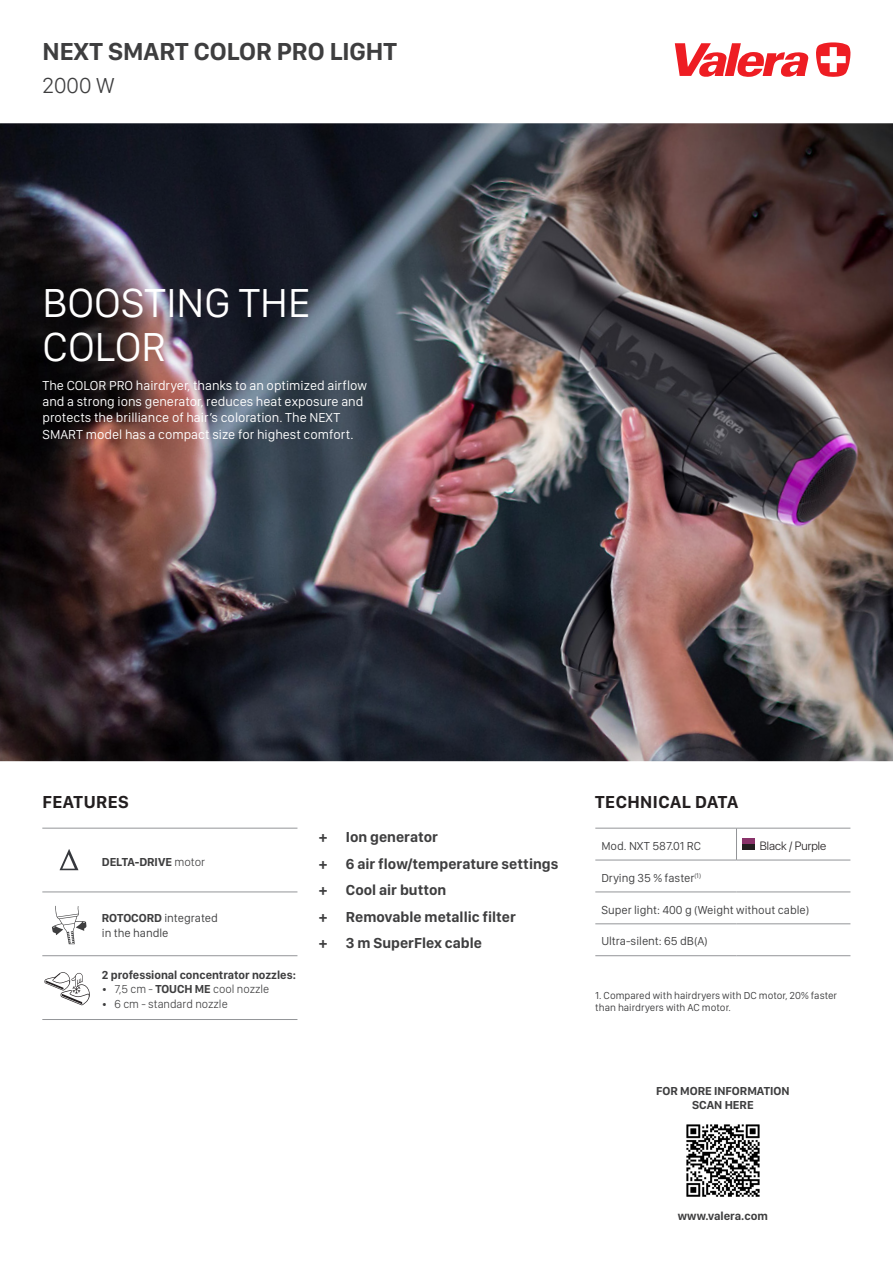
<style>
.page{position:relative;width:893px;height:1263px;background:#fff}
.page>*{position:absolute;margin:0;border:0;box-sizing:border-box;transform-origin:0 0}
.t1{font:42px/43.8px "SF Compact Display";color:#fff}
.t2{font:700 25.5px "SF Compact Display";color:#3e3e3f}
.t3{font:300 22.5px "SF Compact Display";color:#3e3e3f}
.Heading_1_-_left{font:700 18px "SF Compact Display";letter-spacing:.025em;color:#231f20}
.t4{font:700 15px "SF Compact Display";color:#3e3e3f}
.Body_text_1_-_left{font:13.5px/16.2px "SF Compact Display";color:#fff}
.Body_text_1_-_left-2{font:12px "SF Compact Display";color:#3e3e3f}
.Body_text_1_-_left-3{font:700 12px "SF Compact Display";color:#3e3e3f}
.t5{font:300 12px "SF Compact Display";color:#3e3e3f}
.Small_Body_Text_left{font:300 12px "SF Pro Display";color:#231f20}
.Body_text_1_-_left-4{font:10.5px/12.6px "SF Compact Display";color:#3e3e3f}
.s1{font-weight:300}
.s2{font-weight:700}
</style>
<div class="page">
<img style="left:0;top:123px;width:893px;height:638px">
<svg style="left:675px;top:43px;width:133px;height:34px"></svg>
<svg style="left:816px;top:42px;width:35px;height:35px"></svg>
<hr style="left:595px;top:828px;width:141px;height:1px;background:#939598">
<hr style="left:736px;top:828px;width:114px;height:1px;background:#939598">
<hr style="left:736px;top:828px;width:1px;height:32px;background:#939598">
<hr style="left:595px;top:860px;width:141px;height:1px;background:#939598">
<hr style="left:736px;top:860px;width:114px;height:1px;background:#939598">
<hr style="left:595px;top:892px;width:141px;height:1px;background:#939598">
<hr style="left:736px;top:892px;width:114px;height:1px;background:#939598">
<hr style="left:595px;top:923px;width:141px;height:1px;background:#939598">
<hr style="left:736px;top:923px;width:114px;height:1px;background:#939598">
<hr style="left:595px;top:955px;width:141px;height:1px;background:#939598">
<hr style="left:736px;top:955px;width:114px;height:1px;background:#939598">
<div style="left:742px;top:838px;width:13px;height:12px;background:#231f20"></div>
<div style="left:742px;top:838px;width:13px;height:6px;background:#89336a"></div>
<hr style="left:42px;top:828px;width:255px;height:1px;background:#939598">
<hr style="left:42px;top:892px;width:255px;height:1px;background:#939598">
<hr style="left:42px;top:955px;width:255px;height:1px;background:#939598">
<hr style="left:42px;top:1019px;width:255px;height:1px;background:#939598">
<img style="left:686px;top:1124px;width:74px;height:73px">
<svg style="left:45px;top:972px;width:45px;height:33px"></svg>
<svg style="left:52px;top:906px;width:34px;height:38px"></svg>
<svg style="left:60px;top:849px;width:18px;height:21px"></svg>
<p class="t2" style="left:43px;top:36px;width:356px">NEXT SMART COLOR PRO LIGHT</p>
<p class="t3" style="left:42px;top:72px;width:74px">2000 W</p>
<p class="t1" style="left:43px;top:284px;width:269px">BOOSTING THE<br>COLOR</p>
<p class="Body_text_1_-_left" style="left:43px;top:378px;width:326px">The COLOR PRO hairdryer, thanks to an optimized airflow and a strong ions generator, reduces heat exposure and protects the brilliance of hair’s coloration. The NEXT SMART model has a compact size for highest comfort.</p>
<p class="Heading_1_-_left" style="left:43px;top:791px;width:88px">FEATURES</p>
<p class="Heading_1_-_left" style="left:595px;top:791px;width:144px">TECHNICAL DATA</p>
<p class="Body_text_1_-_left-3" style="left:102px;top:854px;width:105px">DELTA-DRIVE <span class="s1">motor</span></p>
<p class="Body_text_1_-_left-2" style="left:102px;top:911px;width:118px"><span class="s2">ROTOCORD</span> integrated</p>
<p class="Body_text_1_-_left-2" style="left:102px;top:925px;width:68px">in the handle</p>
<p class="Body_text_1_-_left-3" style="left:102px;top:967px;width:196px">2 professional concentrator nozzles:</p>
<p class="t5" style="left:102px;top:982px;width:169px">• 7,5 cm - <span class="s2">TOUCH ME</span> cool nozzle</p>
<p class="t5" style="left:102px;top:996px;width:127px">• 6 cm - standard nozzle</p>
<p class="t4" style="left:319px;top:828px;width:120px">+ Ion generator</p>
<p class="t4" style="left:319px;top:854px;width:241px">+ 6 air flow/temperature settings</p>
<p class="t4" style="left:319px;top:881px;width:129px">+ Cool air button</p>
<p class="t4" style="left:319px;top:907px;width:198px">+ Removable metallic filter</p>
<p class="t4" style="left:319px;top:934px;width:165px">+ 3 m SuperFlex cable</p>
<p class="Body_text_1_-_left-2" style="left:601px;top:838px;width:101px">Mod. NXT 587.01 RC</p>
<p class="Small_Body_Text_left" style="left:760px;top:839px;width:68px">Black / Purple</p>
<p class="Body_text_1_-_left-2" style="left:601px;top:870px;width:101px">Drying 35 % faster<sup>(1)</sup></p>
<p class="Body_text_1_-_left-2" style="left:601px;top:902px;width:209px">Super light: 400 g (Weight without cable)</p>
<p class="Body_text_1_-_left-2" style="left:601px;top:934px;width:108px">Ultra-silent: 65 dB(A)</p>
<p class="Body_text_1_-_left-4" style="left:595px;top:990px;width:243px">1. Compared with hairdryers with DC motor, 20% faster than hairdryers with AC motor.</p>
<p class="Body_text_1_-_left-3" style="left:656px;top:1083px;width:135px">FOR MORE INFORMATION</p>
<p class="Body_text_1_-_left-3" style="left:692px;top:1098px;width:63px">SCAN HERE</p>
<p class="Body_text_1_-_left-3" style="left:678px;top:1208px;width:92px">www.valera.com</p>
</div>
